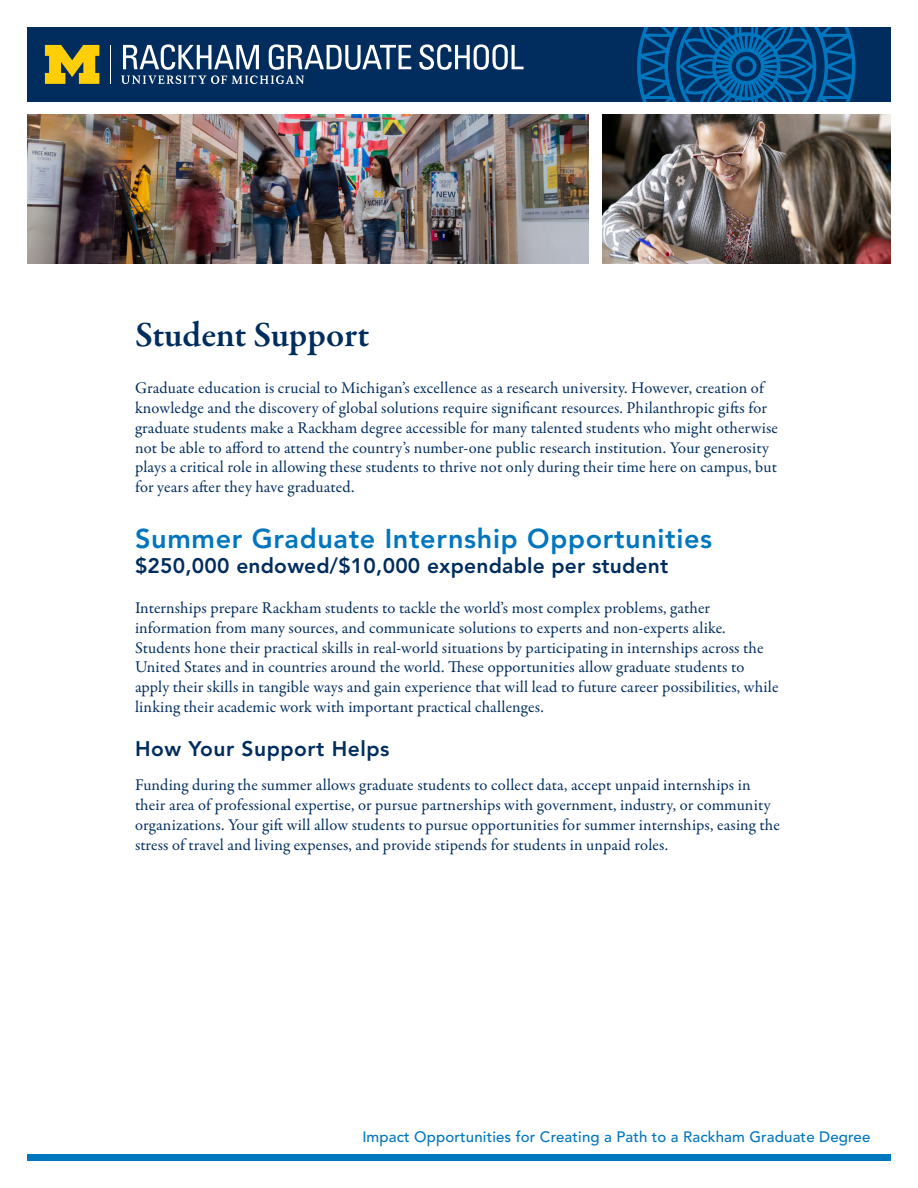
<style>
.page{position:relative;width:918px;height:1188px;background:#fff}
.page>*{position:absolute;margin:0;border:0;box-sizing:border-box;transform-origin:0 0}
.t1{font:600 36px "Garamond Premr Pro";letter-spacing:-.005em;color:#002d5e}
.t2{font:800 27px "Avenir LT Std";letter-spacing:.025em;color:#0076be}
.t3{font:800 21px "Avenir LT Std";letter-spacing:.01em;color:#002d5e}
.t4{font:16.5px/19.8px "Garamond Premr Pro";letter-spacing:.005em;color:#002d5e}
.t5{font:500 15px "Avenir LT Std";letter-spacing:.01em;color:#0076be}
</style>
<div class="page">
<div style="left:27px;top:1155px;width:864px;height:6px;background:#0076be"></div>
<div style="left:27px;top:27px;width:864px;height:75px;background:#002d5e"></div>
<svg style="left:419px;top:44px;width:105px;height:26px"></svg>
<hr style="left:110px;top:45px;width:1px;height:39px;background:#fff">
<svg style="left:45px;top:45px;width:54px;height:39px"></svg>
<svg style="left:121px;top:44px;width:290px;height:40px"></svg>
<svg style="left:637px;top:27px;width:218px;height:75px"></svg>
<img style="left:27px;top:114px;width:562px;height:150px">
<img style="left:602px;top:114px;width:288px;height:150px">
<p class="t1" style="left:135px;top:313px;width:236px">Student Support</p>
<p class="t4" style="left:135px;top:379px;width:645px">Graduate education is crucial to Michigan’s excellence as a research university. However, creation of knowledge and the discovery of global solutions require significant resources. Philanthropic gifts for graduate students make a Rackham degree accessible for many talented students who might otherwise not be able to afford to attend the country’s number-one public research institution. Your generosity plays a critical role in allowing these students to thrive not only during their time here on campus, but for years after they have graduated.</p>
<p class="t2" style="left:135px;top:523px;width:579px">Summer Graduate Internship Opportunities</p>
<p class="t3" style="left:135px;top:553px;width:535px">$250,000 endowed/$10,000 expendable per student</p>
<p class="t4" style="left:135px;top:598px;width:645px">Internships prepare Rackham students to tackle the world’s most complex problems, gather information from many sources, and communicate solutions to experts and non-experts alike.<br>Students hone their practical skills in real-world situations by participating in internships across the United States and in countries around the world. These opportunities allow graduate students to apply their skills in tangible ways and gain experience that will lead to future career possibilities, while linking their academic work with important practical challenges.</p>
<p class="t3" style="left:135px;top:737px;width:256px">How Your Support Helps</p>
<p class="t4" style="left:135px;top:775px;width:646px">Funding during the summer allows graduate students to collect data, accept unpaid internships in their area of professional expertise, or pursue partnerships with government, industry, or community organizations. Your gift will allow students to pursue opportunities for summer internships, easing the stress of travel and living expenses, and provide stipends for students in unpaid roles.</p>
<p class="t5" style="left:362px;top:1128px;width:510px">Impact Opportunities for Creating a Path to a Rackham Graduate Degree</p>
</div>
